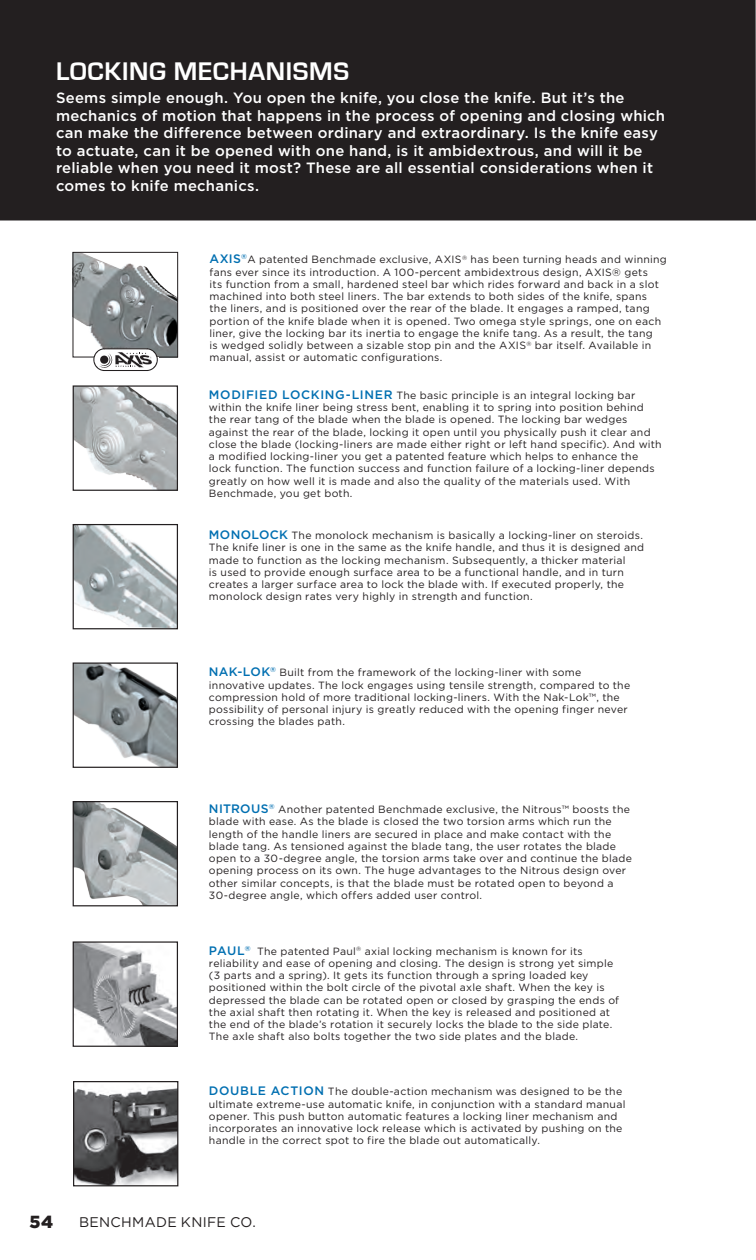
<style>
.page{position:relative;width:756px;height:1260px;background:#fff}
.page>*{position:absolute;margin:0;border:0;box-sizing:border-box;transform-origin:0 0}
.t1{font:700 26.25px "Eurostile";letter-spacing:.025em;color:#fff}
.t2{font:900 17.5px "Gotham";color:#231f20}
.Body_Text{font:500 14.88px/17.5px "Gotham";letter-spacing:.015em;color:#fff}
.t3{font:14px "Gotham";letter-spacing:.025em;color:#231f20}
.Body_Text-2{font:10.5px/12.2px "Gotham";letter-spacing:.025em;color:#231f20}
.Body_Text_small{font:10.5px/12.2px "Gotham";letter-spacing:.025em;color:#231f20}
.Body_Text_small_no_s{font:10.5px/12.2px "Gotham";letter-spacing:.025em;color:#231f20}
.s1{font-weight:500;font-size:12.25px;color:#006fb1}
</style>
<div class="page">
<img style="left:75px;top:1087px;width:101px;height:97px">
<div style="left:73px;top:1081px;width:105px;height:105px;border:1px solid #231f20"></div>
<div style="left:0;top:0;width:756px;height:220px;background:#231f20"></div>
<img style="left:75px;top:254px;width:101px;height:101px">
<div style="left:73px;top:252px;width:105px;height:105px;border:1px solid #231f20"></div>
<img style="left:75px;top:387px;width:101px;height:102px">
<div style="left:73px;top:385px;width:105px;height:106px;border:1px solid #231f20"></div>
<img style="left:75px;top:664px;width:101px;height:102px">
<div style="left:73px;top:662px;width:105px;height:106px;border:1px solid #231f20"></div>
<img style="left:75px;top:526px;width:101px;height:101px">
<div style="left:73px;top:524px;width:105px;height:105px;border:1px solid #231f20"></div>
<img style="left:75px;top:803px;width:101px;height:101px">
<div style="left:73px;top:801px;width:105px;height:105px;border:1px solid #231f20"></div>
<img style="left:75px;top:943px;width:101px;height:102px">
<div style="left:73px;top:941px;width:105px;height:106px;border:1px solid #231f20"></div>
<svg style="left:93px;top:348px;width:81px;height:50px"></svg>
<p class="t1" style="left:56px;top:58px;width:295px">LOCKING MECHANISMS</p>
<p class="Body_Text" style="left:56px;top:89px;width:611px">Seems simple enough. You open the knife, you close the knife. But it’s the mechanics of motion that happens in the process of opening and closing which can make the difference between ordinary and extraordinary. Is the knife easy to actuate, can it be opened with one hand, is it ambidextrous, and will it be reliable when you need it most? These are all essential considerations when it comes to knife mechanics.</p>
<p class="Body_Text-2" style="left:210px;top:253px;width:459px"><span class="s1">AXIS</span><sup>®</sup>A patented Benchmade exclusive, AXIS<sup>®</sup> has been turning heads and winning fans ever since its introduction. A 100-percent ambidextrous design, AXIS® gets<br>its function from a small, hardened steel bar which rides forward and back in a slot machined into both steel liners. The bar extends to both sides of the knife, spans the liners, and is positioned over the rear of the blade. It engages a ramped, tang portion of the knife blade when it is opened. Two omega style springs, one on each liner, give the locking bar its inertia to engage the knife tang. As a result, the tang<br>is wedged solidly between a sizable stop pin and the AXIS<sup>®</sup> bar itself. Available in manual, assist or automatic configurations.</p>
<p class="Body_Text_small_no_s" style="left:209px;top:389px;width:454px"><span class="s1">MODIFIED LOCKING-LINER</span> The basic principle is an integral locking bar within the knife liner being stress bent, enabling it to spring into position behind the rear tang of the blade when the blade is opened. The locking bar wedges against the rear of the blade, locking it open until you physically push it clear and close the blade (locking-liners are made either right or left hand specific). And with a modified locking-liner you get a patented feature which helps to enhance the lock function. The function success and function failure of a locking-liner depends greatly on how well it is made and also the quality of the materials used. With Benchmade, you get both.</p>
<p class="Body_Text_small" style="left:209px;top:529px;width:437px"><span class="s1">MONOLOCK</span> The monolock mechanism is basically a locking-liner on steroids.<br>The knife liner is one in the same as the knife handle, and thus it is designed and made to function as the locking mechanism. Subsequently, a thicker material<br>is used to provide enough surface area to be a functional handle, and in turn creates a larger surface area to lock the blade with. If executed properly, the monolock design rates very highly in strength and function.</p>
<p class="Body_Text_small" style="left:209px;top:666px;width:423px"><span class="s1">NAK-LOK</span><sup>®</sup> Built from the framework of the locking-liner with some innovative updates. The lock engages using tensile strength, compared to the compression hold of more traditional locking-liners. With the Nak-Lok™, the possibility of personal injury is greatly reduced with the opening finger never crossing the blades path.</p>
<p class="Body_Text_small" style="left:209px;top:803px;width:425px"><span class="s1">NITROUS</span><sup>®</sup> Another patented Benchmade exclusive, the Nitrous™ boosts the blade with ease. As the blade is closed the two torsion arms which run the length of the handle liners are secured in place and make contact with the blade tang. As tensioned against the blade tang, the user rotates the blade open to a 30-degree angle, the torsion arms take over and continue the blade opening process on its own. The huge advantages to the Nitrous design over other similar concepts, is that the blade must be rotated open to beyond a 30-degree angle, which offers added user control.</p>
<p class="Body_Text-2" style="left:209px;top:945px;width:412px"><span class="s1">PAUL</span><sup>®</sup> The patented Paul<sup>®</sup> axial locking mechanism is known for its reliability and ease of opening and closing. The design is strong yet simple (3 parts and a spring). It gets its function through a spring loaded key positioned within the bolt circle of the pivotal axle shaft. When the key is depressed the blade can be rotated open or closed by grasping the ends of the axial shaft then rotating it. When the key is released and positioned at the end of the blade’s rotation it securely locks the blade to the side plate.<br>The axle shaft also bolts together the two side plates and the blade.</p>
<p class="Body_Text-2" style="left:209px;top:1085px;width:418px"><span class="s1">DOUBLE ACTION</span> The double-action mechanism was designed to be the ultimate extreme-use automatic knife, in conjunction with a standard manual opener. This push button automatic features a locking liner mechanism and incorporates an innovative lock release which is activated by pushing on the handle in the correct spot to fire the blade out automatically.</p>
<h2 class="t2" style="left:30px;top:1211px;width:25px">54</h2>
<h3 class="t3" style="left:79px;top:1214px;width:178px">BENCHMADE KNIFE CO.</h3>
</div>
